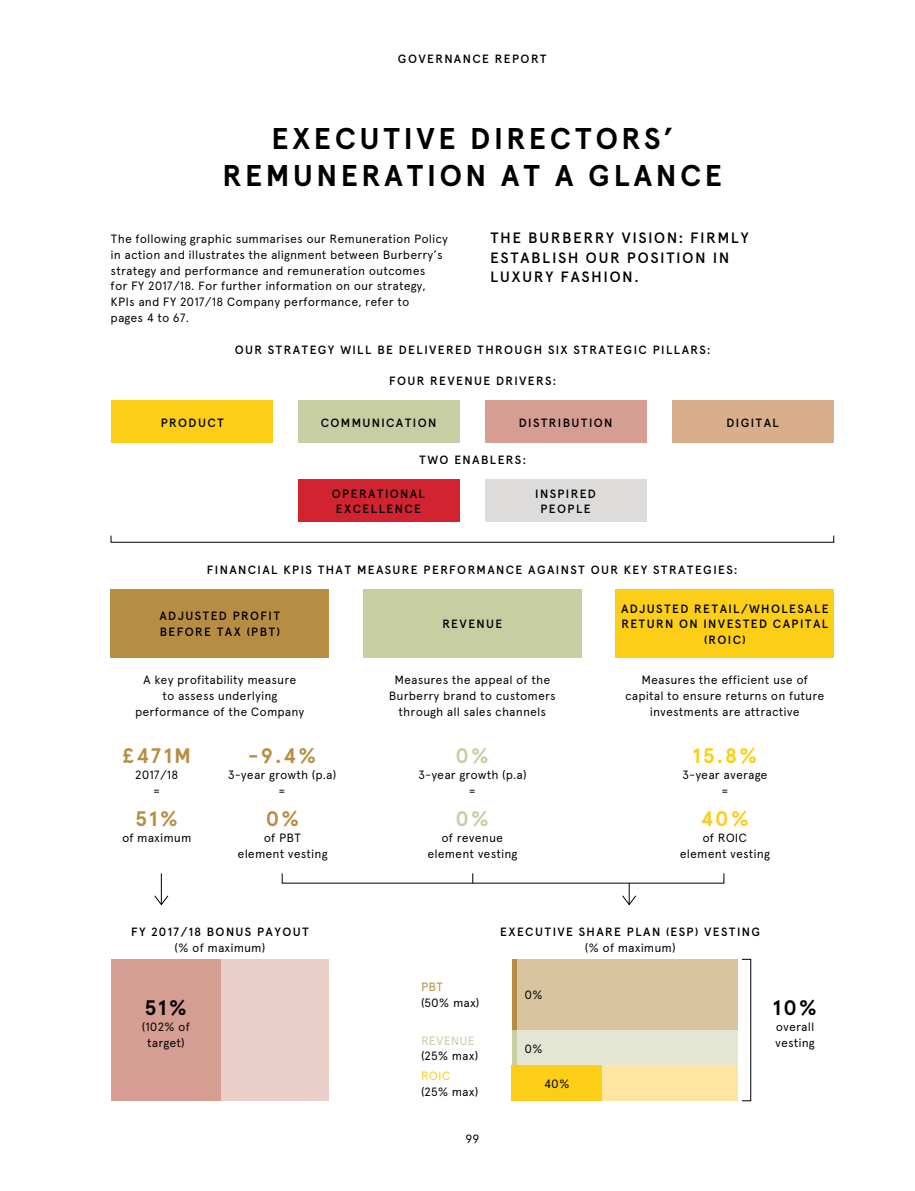
<style>
.page{position:relative;width:915px;height:1191px;background:#fff}
.page>*{position:absolute;margin:0;border:0;box-sizing:border-box;transform-origin:0 0}
.t1{font:700 30px/37.5px "Burberry Apercu Titles";color:#000;text-align:center}
.t2{font:700 21px "Burberry Apercu Titles";color:#b78d44}
.t3{font:700 21px "Burberry Apercu Titles";color:#fcce17}
.t4{font:700 21px "Burberry Apercu Titles";color:#000}
.t5{font:700 21px "Burberry Apercu Titles";color:#c7cea2}
.t6{font:500 15px/19.5px "Burberry Apercu Titles";color:#000}
.t7{font:12px/15.8px "Burberry Apercu";color:#000;text-align:center}
.t8{font:500 12px/15.8px "Burberry Apercu Titles";color:#000;text-align:center}
.t9{font:12px "Burberry Apercu";color:#c7cea2}
.t10{font:12px "Burberry Apercu";color:#fcce17}
.t11{font:12px "Burberry Apercu";color:#b78d44}
</style>
<div class="page">
<div style="left:111px;top:589px;width:218px;height:68px;background:#b78d44"></div>
<div style="left:615px;top:589px;width:218px;height:68px;background:#fcce17"></div>
<div style="left:363px;top:589px;width:218px;height:68px;background:#c7cea2"></div>
<div style="left:111px;top:400px;width:162px;height:43px;background:#fcce17"></div>
<div style="left:297px;top:400px;width:162px;height:43px;background:#c7cea2"></div>
<div style="left:297px;top:479px;width:162px;height:43px;background:#d22331"></div>
<div style="left:484px;top:400px;width:162px;height:43px;background:#d69d92"></div>
<div style="left:484px;top:479px;width:162px;height:43px;background:#dddcdb"></div>
<div style="left:671px;top:400px;width:162px;height:43px;background:#d9af8b"></div>
<svg style="left:154px;top:895px;width:14px;height:10px"></svg>
<hr style="left:161px;top:873px;width:1px;height:31px;background:#000">
<svg style="left:621px;top:883px;width:15px;height:22px"></svg>
<div style="left:111px;top:959px;width:218px;height:142px;background:#eacec8"></div>
<div style="left:511px;top:959px;width:226px;height:71px;background:#dac39f"></div>
<div style="left:511px;top:1030px;width:226px;height:35px;background:#e3e6d2"></div>
<div style="left:514px;top:1065px;width:223px;height:36px;background:#fee6a0"></div>
<div style="left:511px;top:959px;width:5px;height:71px;background:#b78d44"></div>
<div style="left:511px;top:1030px;width:5px;height:35px;background:#c7cea2"></div>
<div style="left:111px;top:959px;width:110px;height:142px;background:#d69d92"></div>
<div style="left:511px;top:1065px;width:91px;height:36px;background:#fcce17"></div>
<p class="t8" style="left:397px;top:50px;width:152px">GOVERNANCE REPORT</p>
<h1 class="t1" style="left:221px;top:117px;width:504px">EXECUTIVE DIRECTORS’<br>REMUNERATION AT A GLANCE</h1>
<p class="t7" style="left:111px;top:230px;width:339px;text-align:left">The following graphic summarises our Remuneration Policy in action and illustrates the alignment between Burberry’s strategy and performance and remuneration outcomes<br>for FY 2017/18. For further information on our strategy, KPIs and FY 2017/18 Company performance, refer to<br>pages 4 to 67.</p>
<p class="t6" style="left:489px;top:227px;width:262px">THE BURBERRY VISION: FIRMLY<br>ESTABLISH OUR POSITION IN<br>LUXURY FASHION.</p>
<p class="t8" style="left:234px;top:341px;width:478px">OUR STRATEGY WILL BE DELIVERED THROUGH SIX STRATEGIC PILLARS:</p>
<p class="t8" style="left:388px;top:372px;width:170px">FOUR REVENUE DRIVERS:</p>
<p class="t8" style="left:160px;top:413px;width:66px">PRODUCT</p>
<p class="t8" style="left:320px;top:413px;width:118px">COMMUNICATION</p>
<p class="t8" style="left:518px;top:413px;width:96px">DISTRIBUTION</p>
<p class="t8" style="left:418px;top:450px;width:109px">TWO ENABLERS:</p>
<p class="t8" style="left:331px;top:484px;width:96px">OPERATIONAL<br>EXCELLENCE</p>
<p class="t8" style="left:534px;top:484px;width:63px">INSPIRED<br>PEOPLE</p>
<p class="t8" style="left:725px;top:413px;width:55px">DIGITAL</p>
<p class="t8" style="left:206px;top:561px;width:533px">FINANCIAL KPIS THAT MEASURE PERFORMANCE AGAINST OUR KEY STRATEGIES:</p>
<p class="t8" style="left:159px;top:607px;width:123px;text-align:left">ADJUSTED PROFIT<br>BEFORE TAX (PBT)</p>
<p class="t8" style="left:620px;top:599px;width:210px">ADJUSTED RETAIL/WHOLESALE<br>RETURN ON INVESTED CAPITAL (ROIC)</p>
<p class="t8" style="left:441px;top:615px;width:63px">REVENUE</p>
<p class="t7" style="left:135px;top:671px;width:171px">A key profitability measure<br>to assess underlying performance of the Company</p>
<p class="t7" style="left:388px;top:671px;width:168px">Measures the appeal of the<br>Burberry brand to customers through all sales channels</p>
<p class="t7" style="left:624px;top:671px;width:201px">Measures the efficient use of capital to ensure returns on future investments are attractive</p>
<h2 class="t2" style="left:121px;top:739px;width:72px">£471M</h2>
<p class="t7" style="left:135px;top:765px;width:45px">2017/18 =</p>
<h2 class="t2" style="left:134px;top:802px;width:46px">51%</h2>
<p class="t7" style="left:122px;top:828px;width:71px">of maximum</p>
<h2 class="t2" style="left:247px;top:739px;width:72px">-9.4%</h2>
<p class="t7" style="left:228px;top:765px;width:110px">3-year growth (p.a) =</p>
<h2 class="t2" style="left:265px;top:802px;width:37px">0%</h2>
<p class="t7" style="left:237px;top:828px;width:91px">of PBT<br>element vesting</p>
<p class="t8" style="left:130px;top:923px;width:181px">FY 2017/18 BONUS PAYOUT</p>
<p class="t7" style="left:174px;top:939px;width:92px">(% of maximum)</p>
<h2 class="t4" style="left:144px;top:991px;width:46px">51%</h2>
<p class="t7" style="left:142px;top:1017px;width:50px">(102% of target)</p>
<h2 class="t5" style="left:454px;top:739px;width:37px">0%</h2>
<p class="t7" style="left:418px;top:765px;width:110px">3-year growth (p.a) =</p>
<h2 class="t5" style="left:454px;top:802px;width:37px">0%</h2>
<p class="t7" style="left:427px;top:828px;width:91px">of revenue element vesting</p>
<h2 class="t3" style="left:691px;top:739px;width:68px">15.8%</h2>
<p class="t7" style="left:682px;top:765px;width:87px">3-year average =</p>
<h2 class="t3" style="left:699px;top:802px;width:52px">40%</h2>
<p class="t7" style="left:679px;top:828px;width:91px">of ROIC element vesting</p>
<p class="t11" style="left:421px;top:978px;width:24px">PBT</p>
<p class="t7" style="left:421px;top:994px;width:60px">(50% max)</p>
<p class="t9" style="left:421px;top:1031px;width:55px">REVENUE</p>
<p class="t7" style="left:421px;top:1047px;width:59px">(25% max)</p>
<p class="t10" style="left:421px;top:1066px;width:31px">ROIC</p>
<p class="t7" style="left:421px;top:1082px;width:59px">(25% max)</p>
<p class="t7" style="left:465px;top:1130px;width:15px">99</p>
<p class="t8" style="left:499px;top:923px;width:263px">EXECUTIVE SHARE PLAN (ESP) VESTING</p>
<p class="t7" style="left:584px;top:939px;width:92px">(% of maximum)</p>
<p class="t7" style="left:524px;top:986px;width:20px">0%</p>
<p class="t7" style="left:524px;top:1039px;width:20px">0%</p>
<p class="t7" style="left:544px;top:1075px;width:27px">40%</p>
<h2 class="t4" style="left:771px;top:991px;width:48px">10%</h2>
<p class="t7" style="left:774px;top:1017px;width:41px;text-align:left">overall vesting</p>
</div>
